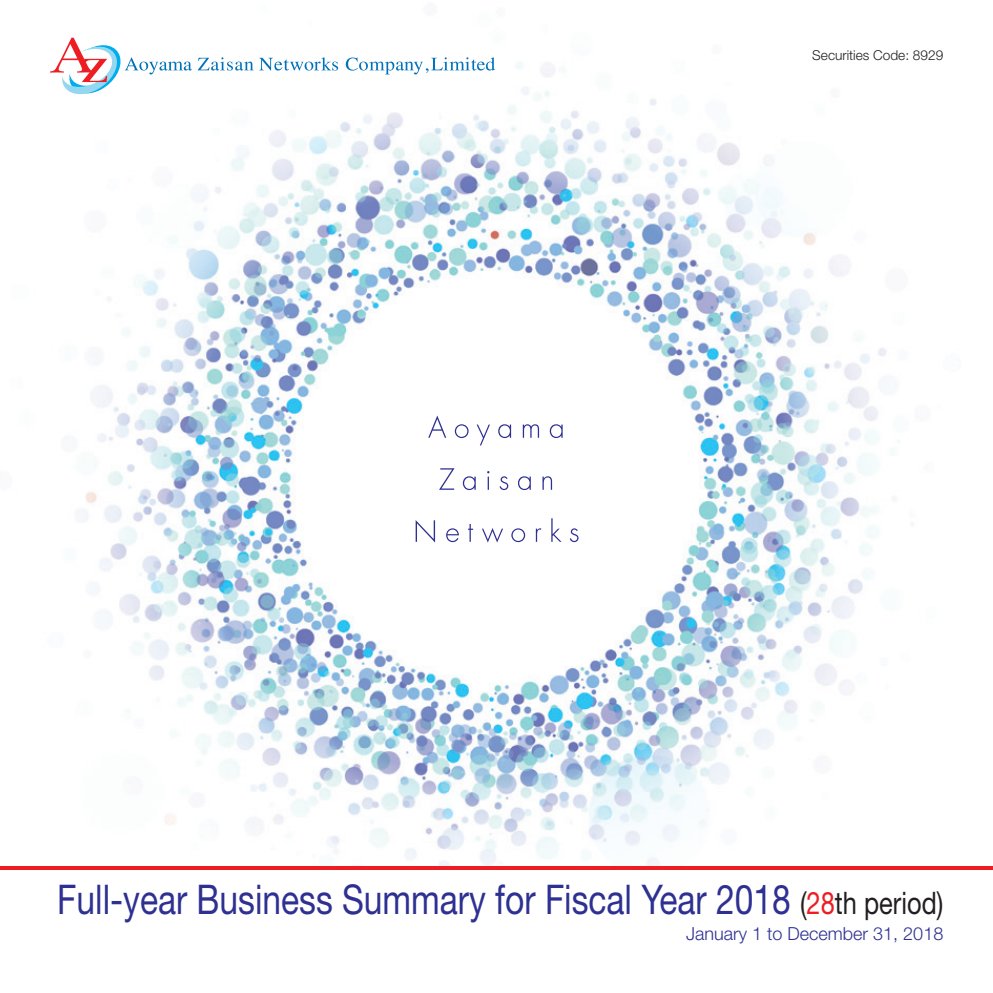
<style>
.page{position:relative;width:993px;height:993px;background:#fff}
.page>*{position:absolute;margin:0;border:0;box-sizing:border-box;transform-origin:0 0}
.t1{font:40.95px "Helvetica Neue LT Std";color:#2e3092;scale:.82 1}
.t2{font:300 18.03px "Helvetica Neue LT Std";color:#2e3092}
.t3{font:300 13.65px "Helvetica Neue LT Std";color:#231f20}
.s1{font-size:30.97px;color:#231f20}
.s2{font-size:30.97px;color:#ee1d23}
</style>
<div class="page">
<img style="left:71px;top:37px;width:824px;height:828px">
<svg style="left:0;top:865px;width:992px;height:4px;fill:#ee1d23"></svg>
<svg style="left:428px;top:415px;width:18px;height:22px"></svg>
<svg style="left:454px;top:424px;width:14px;height:14px"></svg>
<svg style="left:476px;top:424px;width:14px;height:21px"></svg>
<svg style="left:498px;top:424px;width:13px;height:14px"></svg>
<svg style="left:522px;top:424px;width:17px;height:13px"></svg>
<svg style="left:549px;top:424px;width:13px;height:14px"></svg>
<svg style="left:439px;top:468px;width:15px;height:21px"></svg>
<svg style="left:462px;top:476px;width:13px;height:14px"></svg>
<svg style="left:487px;top:471px;width:2px;height:18px"></svg>
<svg style="left:499px;top:476px;width:9px;height:14px"></svg>
<svg style="left:517px;top:476px;width:13px;height:14px"></svg>
<svg style="left:542px;top:476px;width:10px;height:13px"></svg>
<svg style="left:415px;top:520px;width:20px;height:22px"></svg>
<svg style="left:446px;top:528px;width:13px;height:14px"></svg>
<svg style="left:468px;top:523px;width:5px;height:18px"></svg>
<svg style="left:482px;top:527px;width:21px;height:15px"></svg>
<svg style="left:511px;top:528px;width:14px;height:14px"></svg>
<svg style="left:535px;top:528px;width:6px;height:13px"></svg>
<svg style="left:551px;top:518px;width:10px;height:23px"></svg>
<svg style="left:569px;top:528px;width:9px;height:14px"></svg>
<svg style="left:50px;top:38px;width:142px;height:59px"></svg>
<svg style="left:198px;top:57px;width:55px;height:13px"></svg>
<svg style="left:259px;top:57px;width:79px;height:14px"></svg>
<svg style="left:346px;top:57px;width:149px;height:17px"></svg>
<p class="t3" style="left:812px;top:47px;width:132px">Securities Code: 8929</p>
<p class="t1" style="left:57px;top:874px;width:1081px">Full-year Business Summary for Fiscal Year 2018 <span class="s1">(</span><span class="s2">28</span><span class="s1">th period)</span></p>
<p class="t2" style="left:686px;top:922px;width:258px">January 1 to December 31, 2018</p>
</div>
